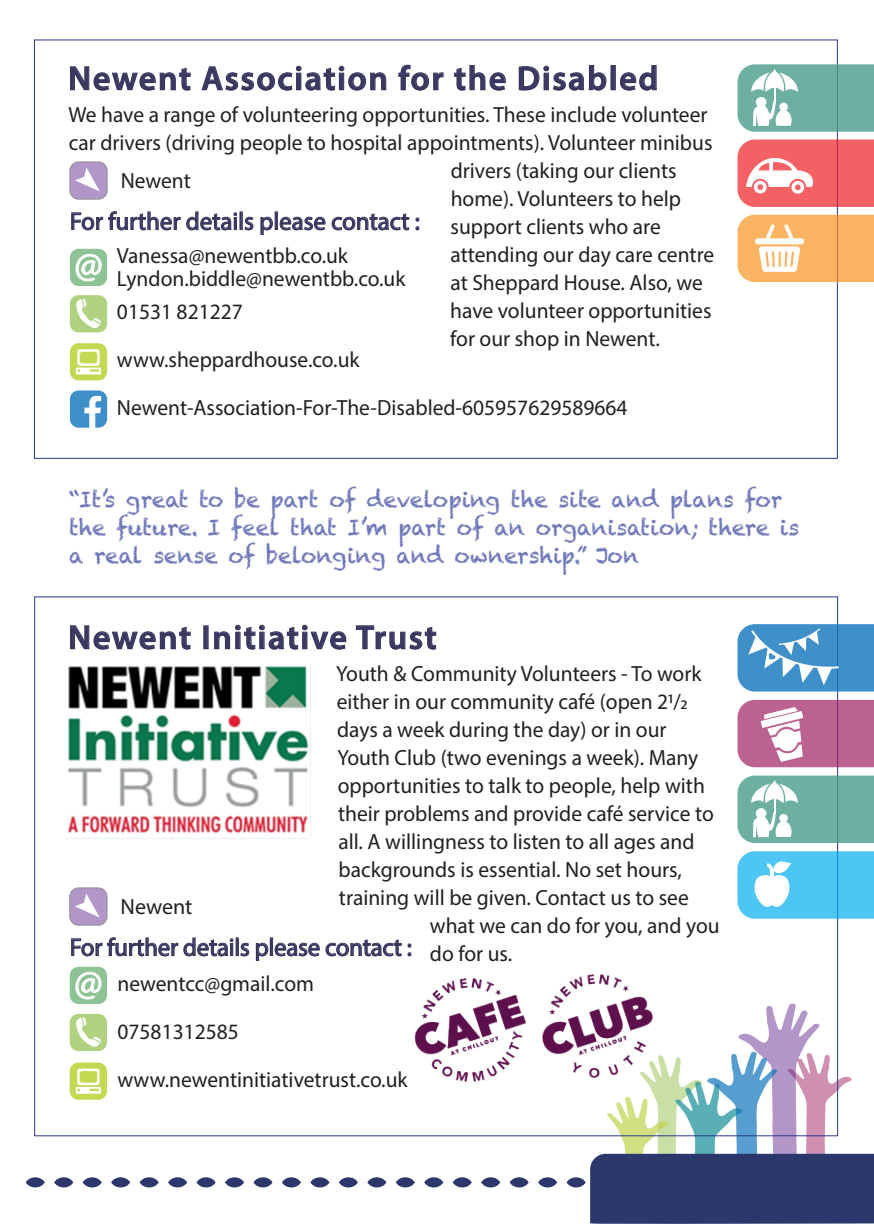
<style>
.page{position:relative;width:874px;height:1225px;background:#fff}
.page>*{position:absolute;margin:0;border:0;box-sizing:border-box;transform-origin:0 0}
.t1{font:38.4px "Myriad Pro";color:#fff}
.t2{font:600 34px "Myriad Pro";letter-spacing:.05em;color:#3a395f}
.t3{font:24.8px "Myriad Pro";letter-spacing:-.005em;color:#3a395f}
.t4{font:22px/48px "Myriad Pro";color:#231f20}
.t5{font:22px/28px "Chalkduster";color:#6f78ba}
</style>
<div class="page">
<svg style="left:590px;top:1003px;width:283px;height:221px"></svg>
<div style="left:623px;top:1177px;width:19px;height:10px;background:#2c376c;border-radius:50%"></div>
<div style="left:54px;top:1177px;width:19px;height:10px;background:#2c376c;border-radius:50%"></div>
<div style="left:83px;top:1177px;width:19px;height:10px;background:#2c376c;border-radius:50%"></div>
<div style="left:111px;top:1177px;width:19px;height:10px;background:#2c376c;border-radius:50%"></div>
<div style="left:139px;top:1177px;width:19px;height:10px;background:#2c376c;border-radius:50%"></div>
<div style="left:168px;top:1177px;width:19px;height:10px;background:#2c376c;border-radius:50%"></div>
<div style="left:196px;top:1177px;width:19px;height:10px;background:#2c376c;border-radius:50%"></div>
<div style="left:225px;top:1177px;width:19px;height:10px;background:#2c376c;border-radius:50%"></div>
<div style="left:253px;top:1177px;width:19px;height:10px;background:#2c376c;border-radius:50%"></div>
<div style="left:282px;top:1177px;width:19px;height:10px;background:#2c376c;border-radius:50%"></div>
<div style="left:310px;top:1177px;width:19px;height:10px;background:#2c376c;border-radius:50%"></div>
<div style="left:339px;top:1177px;width:19px;height:10px;background:#2c376c;border-radius:50%"></div>
<div style="left:367px;top:1177px;width:19px;height:10px;background:#2c376c;border-radius:50%"></div>
<div style="left:395px;top:1177px;width:19px;height:10px;background:#2c376c;border-radius:50%"></div>
<div style="left:424px;top:1177px;width:19px;height:10px;background:#2c376c;border-radius:50%"></div>
<div style="left:452px;top:1177px;width:19px;height:10px;background:#2c376c;border-radius:50%"></div>
<div style="left:481px;top:1177px;width:19px;height:10px;background:#2c376c;border-radius:50%"></div>
<div style="left:509px;top:1177px;width:19px;height:10px;background:#2c376c;border-radius:50%"></div>
<div style="left:566px;top:1177px;width:19px;height:10px;background:#2c376c;border-radius:50%"></div>
<div style="left:538px;top:1177px;width:19px;height:10px;background:#2c376c;border-radius:50%"></div>
<div style="left:26px;top:1177px;width:19px;height:10px;background:#2c376c;border-radius:50%"></div>
<div style="left:594px;top:1177px;width:19px;height:10px;background:#2c376c;border-radius:50%"></div>
<div style="left:680px;top:1177px;width:19px;height:10px;background:#2c376c;border-radius:50%"></div>
<div style="left:651px;top:1177px;width:19px;height:10px;background:#2c376c;border-radius:50%"></div>
<svg style="left:70px;top:625px;width:121px;height:25px"></svg>
<svg style="left:214px;top:625px;width:133px;height:25px"></svg>
<svg style="left:355px;top:625px;width:81px;height:25px"></svg>
<div style="left:70px;top:1062px;width:37px;height:37px;background:#c2d951;border-radius:9px"></div>
<svg style="left:76px;top:1068px;width:25px;height:25px"></svg>
<div style="left:70px;top:1013px;width:37px;height:38px;background:#afd180;border-radius:9px"></div>
<svg style="left:76px;top:1017px;width:25px;height:30px"></svg>
<div style="left:70px;top:966px;width:37px;height:38px;background:#8dc395;border-radius:9px"></div>
<svg style="left:75px;top:971px;width:27px;height:28px"></svg>
<div style="left:235px;top:937px;width:4px;height:19px;border:1px solid #33325d"></div>
<svg style="left:240px;top:937px;width:171px;height:24px"></svg>
<div style="left:70px;top:888px;width:37px;height:37px;background:#b296c8;border-radius:9px"></div>
<div style="left:70px;top:888px;width:37px;height:37px;border:1px solid #231f20;border-radius:9px"></div>
<svg style="left:71px;top:893px;width:162px;height:63px"></svg>
<img style="left:68px;top:666px;width:241px;height:167px">
<svg style="left:70px;top:66px;width:121px;height:25px"></svg>
<svg style="left:201px;top:65px;width:185px;height:26px"></svg>
<svg style="left:398px;top:64px;width:46px;height:27px"></svg>
<svg style="left:454px;top:65px;width:52px;height:26px"></svg>
<svg style="left:518px;top:65px;width:88px;height:26px"></svg>
<svg style="left:620px;top:65px;width:36px;height:26px"></svg>
<div style="left:70px;top:343px;width:37px;height:37px;background:#c2d951;border-radius:9px"></div>
<svg style="left:76px;top:349px;width:25px;height:25px"></svg>
<div style="left:70px;top:295px;width:37px;height:37px;background:#afd180;border-radius:9px"></div>
<svg style="left:76px;top:298px;width:25px;height:30px"></svg>
<div style="left:70px;top:249px;width:37px;height:37px;background:#8dc395;border-radius:9px"></div>
<svg style="left:75px;top:253px;width:27px;height:29px"></svg>
<svg style="left:71px;top:197px;width:166px;height:34px"></svg>
<svg style="left:244px;top:216px;width:10px;height:15px"></svg>
<svg style="left:260px;top:216px;width:13px;height:19px"></svg>
<div style="left:274px;top:211px;width:4px;height:19px;border:1px solid #33325d"></div>
<svg style="left:279px;top:213px;width:130px;height:18px"></svg>
<svg style="left:415px;top:217px;width:4px;height:13px"></svg>
<div style="left:70px;top:162px;width:37px;height:37px;background:#b296c8;border-radius:9px"></div>
<div style="left:70px;top:162px;width:37px;height:37px;border:1px solid #231f20;border-radius:9px"></div>
<svg style="left:75px;top:167px;width:25px;height:24px"></svg>
<svg style="left:70px;top:390px;width:37px;height:38px"></svg>
<svg style="left:737px;top:139px;width:136px;height:68px;background:#f4797d"></svg>
<svg style="left:737px;top:215px;width:136px;height:67px;background:#f9bd78"></svg>
<svg style="left:737px;top:64px;width:136px;height:68px;background:#85bcb0"></svg>
<svg style="left:737px;top:775px;width:136px;height:68px;background:#85bcb0"></svg>
<svg style="left:737px;top:700px;width:136px;height:67px;background:#c57aa2"></svg>
<svg style="left:737px;top:851px;width:136px;height:67px;background:#66cdf4"></svg>
<svg style="left:737px;top:624px;width:136px;height:67px;background:#589dd0"></svg>
<img style="left:414px;top:978px;width:113px;height:104px">
<img style="left:542px;top:974px;width:120px;height:116px">
<h2 class="t2" style="left:68px;top:57px;width:591px">Newent Association for the Disabled</h2>
<p class="t4" style="left:68px;top:90px;width:640px">We have a range of volunteering opportunities. These include volunteer</p>
<p class="t4" style="left:69px;top:118px;width:645px">car drivers (driving people to hospital appointments). Volunteer minibus</p>
<p class="t4" style="left:450px;top:146px;width:227px">drivers (taking our clients</p>
<p class="t4" style="left:450px;top:174px;width:232px">home). Volunteers to help</p>
<p class="t4" style="left:450px;top:202px;width:212px">support clients who are</p>
<p class="t4" style="left:450px;top:230px;width:265px">attending our day care centre</p>
<p class="t4" style="left:450px;top:258px;width:254px">at Sheppard House. Also, we</p>
<p class="t4" style="left:450px;top:286px;width:262px">have volunteer opportunities</p>
<p class="t4" style="left:450px;top:314px;width:211px">for our shop in Newent.</p>
<p class="t4" style="left:121px;top:156px;width:72px">Newent</p>
<p class="t3" style="left:70px;top:206px;width:351px">For further details please contact :</p>
<p class="t4" style="left:117px;top:232px;width:232px">Vanessa@newentbb.co.uk</p>
<h1 class="t1" style="left:74px;top:240px;width:30px">@</h1>
<p class="t4" style="left:117px;top:254px;width:290px">Lyndon.biddle@newentbb.co.uk</p>
<p class="t4" style="left:117px;top:287px;width:512px">01531 821227<br>www.sheppardhouse.co.uk<br>Newent-Association-For-The-Disabled-605957629589664</p>
<p class="t5" style="left:69px;top:485px;width:731px">“It’s great to be part of developing the site and plans for the future. I feel that I’m part of an organisation; there is a real sense of belonging and ownership.” Jon</p>
<h2 class="t2" style="left:68px;top:615px;width:370px">Newent Initiative Trust</h2>
<p class="t4" style="left:336px;top:649px;width:367px">Youth &amp; Community Volunteers - To work</p>
<p class="t4" style="left:336px;top:677px;width:352px">either in our community café (open 21/2</p>
<p class="t4" style="left:337px;top:705px;width:331px">days a week during the day) or in our</p>
<p class="t4" style="left:337px;top:733px;width:362px">Youth Club (two evenings a week). Many</p>
<p class="t4" style="left:337px;top:761px;width:368px">opportunities to talk to people, help with</p>
<p class="t4" style="left:338px;top:789px;width:377px">their problems and provide café service to</p>
<p class="t4" style="left:338px;top:817px;width:357px">all. A willingness to listen to all ages and</p>
<p class="t4" style="left:338px;top:845px;width:344px">backgrounds is essential. No set hours,</p>
<p class="t4" style="left:339px;top:873px;width:351px">training will be given. Contact us to see</p>
<p class="t4" style="left:429px;top:901px;width:291px">what we can do for you, and you</p>
<p class="t4" style="left:429px;top:929px;width:84px">do for us.</p>
<h1 class="t1" style="left:74px;top:958px;width:30px">@</h1>
<p class="t4" style="left:120px;top:882px;width:73px">Newent</p>
<p class="t3" style="left:70px;top:932px;width:343px">For further details please contact :</p>
<p class="t4" style="left:117px;top:959px;width:291px">newentcc@gmail.com<br>07581312585 www.newentinitiativetrust.co.uk</p>
</div>
